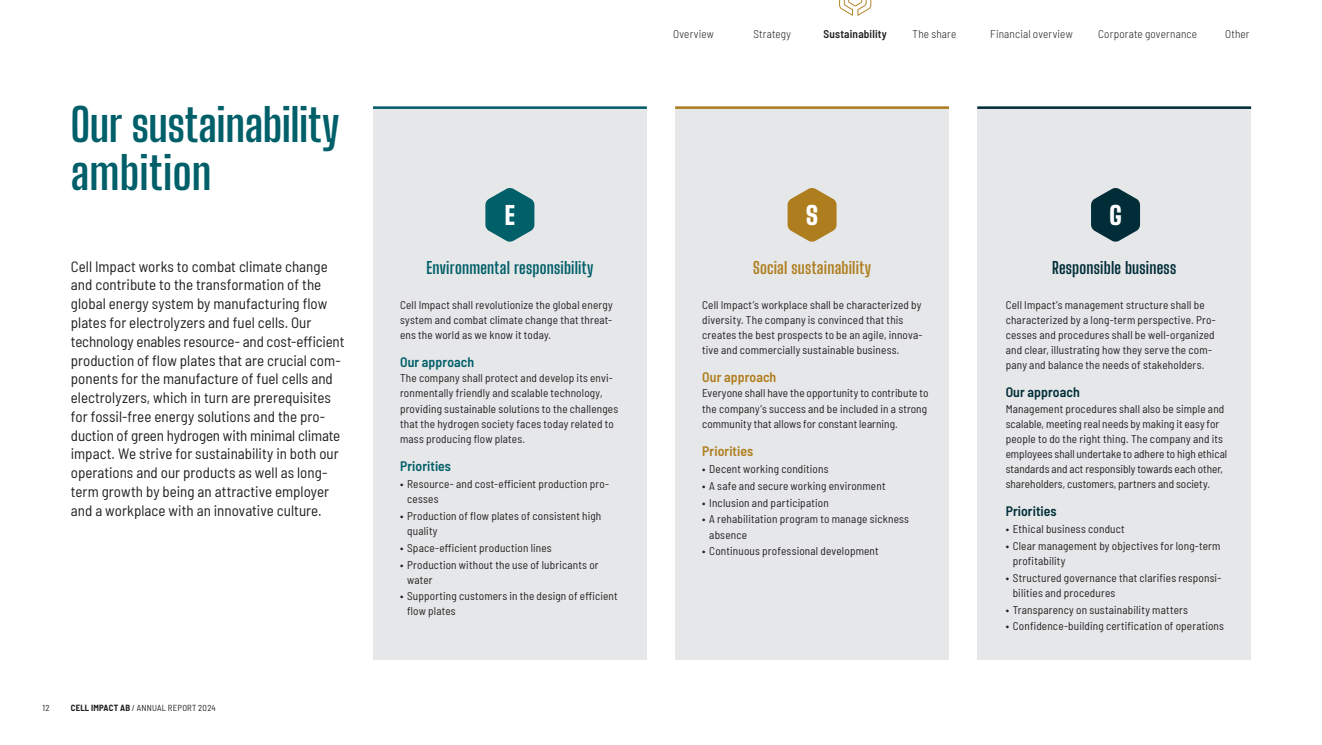
<style>
.page{position:relative;width:1322px;height:745px;background:#fff}
.page>*{position:absolute;margin:0;border:0;box-sizing:border-box;transform-origin:0 0}
.F-02-H1-Heading{font:700 45px/47.5px "Big Shoulders Display";letter-spacing:-.005em;color:#005f69}
.F-02-H1-Heading-2{font:900 25px "Big Shoulders Display";color:#fff}
.F-04-H3-Heading{font:700 16.25px "Big Shoulders Display";letter-spacing:.015em;color:#005f69}
.F-04-H3-Heading-2{font:700 16.25px "Big Shoulders Display";letter-spacing:.015em;color:#ae7e1e}
.F-04-H3-Heading-3{font:700 16.25px "Big Shoulders Display";letter-spacing:.015em;color:#002d37}
.B-08-Preamble{font:semi-condensed 15px/18.8px "Barlow";color:#231f20}
.F-12-Sub-head_1{font:600 semi-condensed 13.75px "Barlow";letter-spacing:.005em;color:#005f69}
.F-12-Sub-head_1-2{font:600 semi-condensed 13.75px "Barlow";letter-spacing:.005em;color:#ae7e1e}
.F-12-Sub-head_1-3{font:600 semi-condensed 13.75px "Barlow";letter-spacing:.005em;color:#002d37}
.F-09-B1-Body_text{font:semi-condensed 11.25px/15px "Barlow";letter-spacing:.015em;color:#231f20}
.F-11-B3-Body_bullet_list{font:semi-condensed 11.25px/15px "Barlow";letter-spacing:.015em;color:#231f20}
.t1{font:300 semi-condensed 11.25px "Barlow";letter-spacing:.015em;color:#231f20}
.t2{font:600 semi-condensed 11.25px "Barlow";letter-spacing:.015em;color:#231f20}
.t3{font:semi-condensed 8.75px "Barlow";letter-spacing:.025em;color:#231f20}
.s1{font-weight:700}
</style>
<div class="page">
<svg style="left:839px;top:0;width:32px;height:16px"></svg>
<div style="left:373px;top:106px;width:274px;height:553px;background:#e6e7e9"></div>
<div style="left:675px;top:106px;width:274px;height:553px;background:#e6e7e9"></div>
<div style="left:977px;top:106px;width:274px;height:553px;background:#e6e7e9"></div>
<svg style="left:485px;top:188px;width:49px;height:54px"></svg>
<hr style="left:675px;top:106px;width:274px;height:3px;background:#ae7e1e">
<hr style="left:373px;top:106px;width:274px;height:3px;background:#005f69">
<hr style="left:977px;top:106px;width:274px;height:3px;background:#002d37">
<svg style="left:787px;top:188px;width:49px;height:54px"></svg>
<svg style="left:1091px;top:188px;width:49px;height:54px"></svg>
<h1 class="F-02-H1-Heading" style="left:71px;top:99px;width:270px">Our sustainability ambition</h1>
<h1 class="F-02-H1-Heading-2" style="left:505px;top:194px;width:12px">E</h1>
<p class="t1" style="left:673px;top:26px;width:42px">Overview</p>
<p class="t1" style="left:753px;top:26px;width:39px">Strategy</p>
<p class="t2" style="left:823px;top:26px;width:65px">Sustainability</p>
<p class="t1" style="left:912px;top:26px;width:45px">The share</p>
<p class="t1" style="left:990px;top:26px;width:84px">Financial overview</p>
<p class="t1" style="left:1098px;top:26px;width:100px">Corporate governance</p>
<p class="t1" style="left:1225px;top:26px;width:26px">Other</p>
<h1 class="F-02-H1-Heading-2" style="left:806px;top:194px;width:13px">S</h1>
<h1 class="F-02-H1-Heading-2" style="left:1109px;top:194px;width:14px">G</h1>
<p class="B-08-Preamble" style="left:71px;top:255px;width:275px">Cell Impact works to combat climate change and contribute to the transformation of the global energy system by manufacturing flow plates for electrolyzers and fuel cells. Our technology enables resource- and cost-efficient production of flow plates that are crucial com&shy;ponents for the manufacture of fuel cells and electrolyzers, which in turn are prerequisites for fossil-free energy solutions and the pro&shy;duction of green hydrogen with minimal climate impact. We strive for sustainability in both our operations and our products as well as long&shy;term growth by being an attractive employer and a workplace with an innovative culture.</p>
<h3 class="F-04-H3-Heading" style="left:426px;top:255px;width:169px">Environmental responsibility</h3>
<h3 class="F-04-H3-Heading-2" style="left:753px;top:255px;width:119px">Social sustainability</h3>
<h3 class="F-04-H3-Heading-3" style="left:1052px;top:255px;width:126px">Responsible business</h3>
<p class="F-09-B1-Body_text" style="left:702px;top:296px;width:222px">Cell Impact’s workplace shall be characterized by diversity. The company is convinced that this creates the best prospects to be an agile, innova&shy;tive and commercially sustainable business.</p>
<h1 class="F-12-Sub-head_1-2" style="left:702px;top:367px;width:76px">Our approach</h1>
<p class="F-09-B1-Body_text" style="left:702px;top:385px;width:228px;text-align:justify">Everyone shall have the opportunity to contribute to the company’s success and be included in a strong community that allows for constant learning.</p>
<h1 class="F-12-Sub-head_1-2" style="left:702px;top:441px;width:53px">Priorities</h1>
<p class="F-11-B3-Body_bullet_list" style="left:702px;top:460px;width:128px">• Decent working conditions</p>
<p class="F-11-B3-Body_bullet_list" style="left:702px;top:477px;width:185px">• A safe and secure working environment</p>
<p class="F-11-B3-Body_bullet_list" style="left:702px;top:494px;width:128px">• Inclusion and participation</p>
<p class="F-11-B3-Body_bullet_list" style="left:709px;top:510px;width:201px;text-indent:-7px">• A rehabilitation program to manage sickness absence</p>
<p class="F-11-B3-Body_bullet_list" style="left:702px;top:542px;width:178px">• Continuous professional development</p>
<p class="F-09-B1-Body_text" style="left:400px;top:296px;width:214px;text-align:justify">Cell Impact shall revolutionize the global energy system and combat climate change that threat&shy;ens the world as we know it today.</p>
<h1 class="F-12-Sub-head_1" style="left:400px;top:352px;width:76px">Our approach</h1>
<p class="F-09-B1-Body_text" style="left:400px;top:370px;width:220px">The company shall protect and develop its envi&shy;ronmentally friendly and scalable technology, providing sustainable solutions to the challenges that the hydrogen society faces today related to mass producing flow plates.</p>
<h1 class="F-12-Sub-head_1" style="left:400px;top:456px;width:53px">Priorities</h1>
<p class="F-11-B3-Body_bullet_list" style="left:407px;top:475px;width:203px;text-indent:-7px">• Resource- and cost-efficient production pro&shy;cesses</p>
<p class="F-11-B3-Body_bullet_list" style="left:407px;top:507px;width:196px;text-indent:-7px">• Production of flow plates of consistent high quality</p>
<p class="F-11-B3-Body_bullet_list" style="left:400px;top:539px;width:153px">• Space-efficient production lines</p>
<p class="F-11-B3-Body_bullet_list" style="left:407px;top:555px;width:193px;text-indent:-7px">• Production without the use of lubricants or water</p>
<p class="F-11-B3-Body_bullet_list" style="left:407px;top:587px;width:212px;text-indent:-7px">• Supporting customers in the design of efficient flow plates</p>
<p class="F-09-B1-Body_text" style="left:1005px;top:296px;width:211px">Cell Impact’s management structure shall be characterized by a long-term perspective. Pro&shy;cesses and procedures shall be well-organized and clear, illustrating how they serve the com&shy;pany and balance the needs of stakeholders.</p>
<h1 class="F-12-Sub-head_1-3" style="left:1005px;top:382px;width:76px">Our approach</h1>
<p class="F-09-B1-Body_text" style="left:1005px;top:400px;width:223px">Management procedures shall also be simple and scalable, meeting real needs by making it easy for people to do the right thing. The company and its employees shall undertake to adhere to high ethical standards and act responsibly towards each other, shareholders, customers, partners and society.</p>
<h1 class="F-12-Sub-head_1-3" style="left:1005px;top:501px;width:53px">Priorities</h1>
<p class="F-11-B3-Body_bullet_list" style="left:1005px;top:520px;width:121px">• Ethical business conduct</p>
<p class="F-11-B3-Body_bullet_list" style="left:1012px;top:537px;width:209px;text-indent:-7px">• Clear management by objectives for long-term profitability</p>
<p class="F-11-B3-Body_bullet_list" style="left:1012px;top:569px;width:210px;text-indent:-7px">• Structured governance that clarifies responsi&shy;bilities and procedures</p>
<p class="F-11-B3-Body_bullet_list" style="left:1005px;top:600px;width:184px">• Transparency on sustainability matters</p>
<p class="F-11-B3-Body_bullet_list" style="left:1005px;top:617px;width:220px">• Confidence-building certification of operations</p>
<p class="t3" style="left:43px;top:700px;width:8px">12</p>
<p class="t3" style="left:71px;top:700px;width:146px"><span class="s1">CELL IMPACT AB</span> / ANNUAL REPORT 2024</p>
</div>
